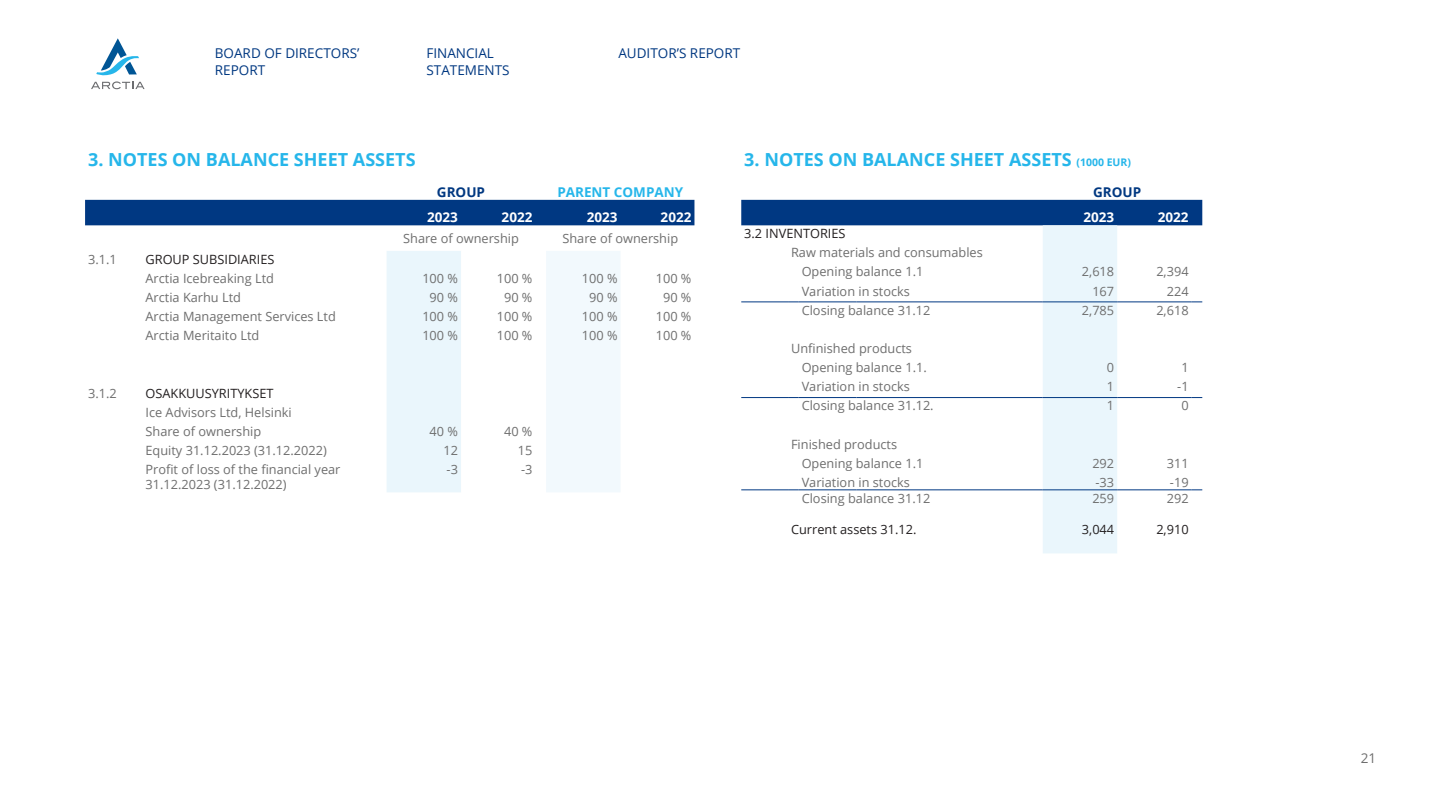
<style>
.page{position:relative;width:1440px;height:810px;background:#fff}
.page>*{position:absolute;margin:0;border:0;box-sizing:border-box;transform-origin:0 0}
.t1{font:700 18px "Open Sans";color:#26b6ea}
.t2{font:13.5px/16.2px "Open Sans";color:#003881}
.t3{font:700 13.5px "Open Sans";color:#fff}
.t4{font:700 13.5px "Open Sans";color:#26b6ea}
.t5{font:700 13.5px "Open Sans";color:#003881}
.t6{font:13.5px "Open Sans";color:#6e6e6e}
.t7{font:12.75px/15.3px "Open Sans";color:#6e6e6e}
.t8{font:12.75px "Open Sans";color:#231f20}
.s1{font-size:10.5px}
</style>
<div class="page">
<div style="left:85px;top:200px;width:609px;height:25px;background:#003882"></div>
<div style="left:387px;top:251px;width:74px;height:241px;background:#eaf6fc"></div>
<div style="left:546px;top:251px;width:74px;height:241px;background:#f2f9fd"></div>
<svg style="left:741px;top:200px;width:461px;height:353px"></svg>
<svg style="left:91px;top:38px;width:54px;height:51px"></svg>
<p class="t2" style="left:215px;top:45px;width:146px">BOARD OF DIRECTORS’<br>REPORT</p>
<p class="t2" style="left:426px;top:45px;width:85px">FINANCIAL<br>STATEMENTS</p>
<p class="t2" style="left:618px;top:45px;width:123px">AUDITOR’S REPORT</p>
<p class="t1" style="left:88px;top:146px;width:329px">3. NOTES ON BALANCE SHEET ASSETS</p>
<p class="t5" style="left:437px;top:182px;width:50px">GROUP</p>
<p class="t4" style="left:557px;top:182px;width:127px">PARENT COMPANY</p>
<p class="t3" style="left:427px;top:208px;width:32px">2023</p>
<p class="t3" style="left:501px;top:208px;width:32px">2022</p>
<p class="t3" style="left:586px;top:208px;width:32px">2023</p>
<p class="t3" style="left:660px;top:208px;width:32px">2022</p>
<p class="t7" style="left:403px;top:230px;width:117px">Share of ownership</p>
<p class="t7" style="left:562px;top:230px;width:117px">Share of ownership</p>
<p class="t7" style="left:88px;top:251px;width:30px">3.1.1</p>
<p class="t8" style="left:145px;top:250px;width:130px">GROUP SUBSIDIARIES</p>
<p class="t7" style="left:145px;top:270px;width:130px">Arctia Icebreaking Ltd</p>
<p class="t7" style="left:422px;top:270px;width:37px">100 %</p>
<p class="t7" style="left:497px;top:270px;width:37px">100 %</p>
<p class="t7" style="left:582px;top:270px;width:37px">100 %</p>
<p class="t7" style="left:655px;top:270px;width:37px">100 %</p>
<p class="t7" style="left:145px;top:289px;width:97px">Arctia Karhu Ltd</p>
<p class="t7" style="left:429px;top:289px;width:30px">90 %</p>
<p class="t7" style="left:504px;top:289px;width:30px">90 %</p>
<p class="t7" style="left:589px;top:289px;width:30px">90 %</p>
<p class="t7" style="left:663px;top:289px;width:30px">90 %</p>
<p class="t7" style="left:145px;top:308px;width:192px">Arctia Management Services Ltd</p>
<p class="t7" style="left:422px;top:308px;width:37px">100 %</p>
<p class="t7" style="left:497px;top:308px;width:37px">100 %</p>
<p class="t7" style="left:582px;top:308px;width:37px">100 %</p>
<p class="t7" style="left:655px;top:308px;width:37px">100 %</p>
<p class="t7" style="left:145px;top:328px;width:115px">Arctia Meritaito Ltd</p>
<p class="t7" style="left:422px;top:328px;width:37px">100 %</p>
<p class="t7" style="left:497px;top:328px;width:37px">100 %</p>
<p class="t7" style="left:582px;top:328px;width:37px">100 %</p>
<p class="t7" style="left:655px;top:328px;width:37px">100 %</p>
<p class="t7" style="left:88px;top:385px;width:30px">3.1.2</p>
<p class="t8" style="left:145px;top:384px;width:129px">OSAKKUUSYRITYKSET</p>
<p class="t7" style="left:145px;top:404px;width:148px">Ice Advisors Ltd, Helsinki</p>
<p class="t7" style="left:145px;top:423px;width:117px">Share of ownership</p>
<p class="t7" style="left:429px;top:423px;width:30px">40 %</p>
<p class="t7" style="left:504px;top:423px;width:30px">40 %</p>
<p class="t7" style="left:145px;top:442px;width:183px">Equity 31.12.2023 (31.12.2022)</p>
<p class="t7" style="left:443px;top:442px;width:16px">12</p>
<p class="t7" style="left:518px;top:442px;width:16px">15</p>
<p class="t7" style="left:145px;top:461px;width:196px">Profit of loss of the financial year<br>31.12.2023 (31.12.2022)</p>
<p class="t7" style="left:446px;top:461px;width:13px">-3</p>
<p class="t7" style="left:521px;top:461px;width:13px">-3</p>
<p class="t1" style="left:744px;top:146px;width:388px">3. NOTES ON BALANCE SHEET ASSETS <span class="s1">(1000 EUR)</span></p>
<p class="t5" style="left:1093px;top:182px;width:50px">GROUP</p>
<p class="t3" style="left:1083px;top:208px;width:32px">2023</p>
<p class="t3" style="left:1157px;top:208px;width:32px">2022</p>
<p class="t8" style="left:744px;top:225px;width:103px">3.2 INVENTORIES</p>
<p class="t7" style="left:791px;top:245px;width:193px">Raw materials and consumables</p>
<p class="t7" style="left:801px;top:264px;width:123px">Opening balance 1.1</p>
<p class="t7" style="left:1081px;top:264px;width:34px">2,618</p>
<p class="t7" style="left:1156px;top:264px;width:34px">2,394</p>
<p class="t7" style="left:801px;top:283px;width:110px">Variation in stocks</p>
<p class="t7" style="left:1092px;top:283px;width:23px">167</p>
<p class="t7" style="left:1166px;top:283px;width:23px">224</p>
<p class="t7" style="left:801px;top:302px;width:130px">Closing balance 31.12</p>
<p class="t7" style="left:1081px;top:302px;width:34px">2,785</p>
<p class="t7" style="left:1156px;top:302px;width:34px">2,618</p>
<p class="t7" style="left:791px;top:340px;width:122px">Unfinished products</p>
<p class="t7" style="left:801px;top:359px;width:127px">Opening balance 1.1.</p>
<p class="t7" style="left:1106px;top:359px;width:9px">0</p>
<p class="t7" style="left:1181px;top:359px;width:9px">1</p>
<p class="t7" style="left:801px;top:379px;width:110px">Variation in stocks</p>
<p class="t7" style="left:1106px;top:379px;width:9px">1</p>
<p class="t7" style="left:1177px;top:379px;width:13px">-1</p>
<p class="t7" style="left:801px;top:398px;width:133px">Closing balance 31.12.</p>
<p class="t7" style="left:1106px;top:398px;width:9px">1</p>
<p class="t7" style="left:1181px;top:398px;width:9px">0</p>
<p class="t7" style="left:791px;top:436px;width:108px">Finished products</p>
<p class="t7" style="left:801px;top:455px;width:123px">Opening balance 1.1</p>
<p class="t7" style="left:1092px;top:455px;width:23px">292</p>
<p class="t7" style="left:1166px;top:455px;width:23px">311</p>
<p class="t7" style="left:801px;top:474px;width:110px">Variation in stocks</p>
<p class="t7" style="left:1095px;top:474px;width:20px">-33</p>
<p class="t7" style="left:1169px;top:474px;width:20px">-19</p>
<p class="t7" style="left:801px;top:490px;width:130px">Closing balance 31.12</p>
<p class="t7" style="left:1092px;top:490px;width:23px">259</p>
<p class="t7" style="left:1166px;top:490px;width:23px">292</p>
<p class="t8" style="left:791px;top:521px;width:127px">Current assets 31.12.</p>
<p class="t8" style="left:1081px;top:521px;width:34px">3,044</p>
<p class="t8" style="left:1156px;top:521px;width:34px">2,910</p>
<p class="t6" style="left:1360px;top:749px;width:17px">21</p>
</div>
